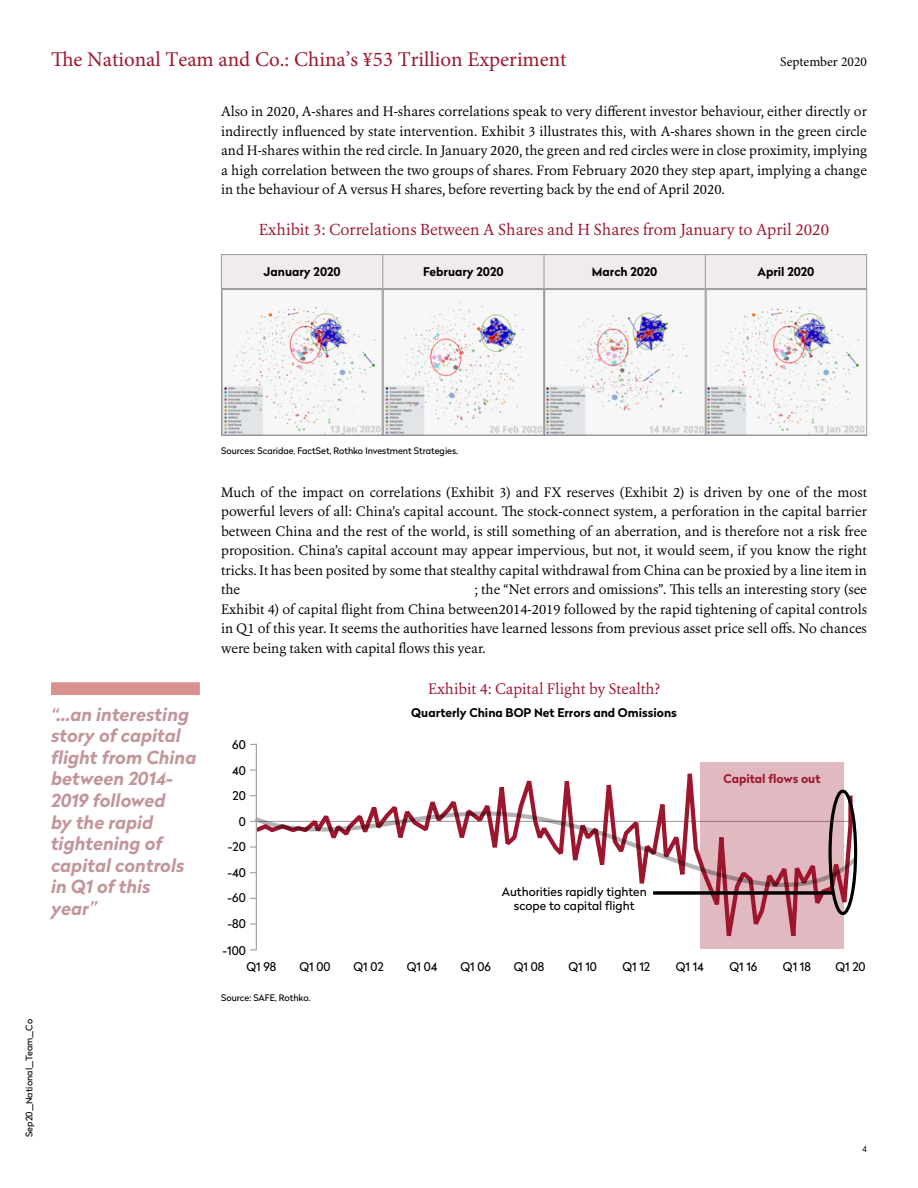
<style>
.page{position:relative;width:918px;height:1188px;background:#fff}
.page>*{position:absolute;margin:0;border:0;box-sizing:border-box;transform-origin:0 0}
.t1{font:21px "Minion Pro";color:#9d162e}
.t2{font:italic 700 18px/21.6px "Radikal";color:#c29699}
.t3{font:15.75px "Erato";color:#9d162e}
.t4{font:15px "Erato";color:#9d162e}
.t5{font:13.5px/19.5px "Erato";color:#000;text-align:justify}
.t6{font:13.5px "Minion Pro";color:#000}
.t7{font:12px/25.5px "Radikal";color:#000;text-align:center}
.t8{font:700 12px "Radikal";color:#000}
.t9{font:700 12px "Radikal";color:#9d162e}
.t10{font:9px "Radikal";color:#000}
.t11{font:300 9px "Radikal";color:#000}
</style>
<div class="page">
<div style="left:51px;top:682px;width:149px;height:13px;background:#d7918f"></div>
<div style="left:222px;top:255px;width:644px;height:33px;background:#f2ebec"></div>
<hr style="left:221px;top:254px;width:162px;height:1px;background:#9d9d9c">
<hr style="left:221px;top:255px;width:1px;height:33px;background:#9d9d9c">
<hr style="left:383px;top:254px;width:161px;height:1px;background:#9d9d9c">
<hr style="left:382px;top:255px;width:1px;height:33px;background:#9d9d9c">
<hr style="left:544px;top:254px;width:161px;height:1px;background:#9d9d9c">
<hr style="left:544px;top:255px;width:1px;height:33px;background:#9d9d9c">
<hr style="left:705px;top:254px;width:162px;height:1px;background:#9d9d9c">
<hr style="left:705px;top:255px;width:1px;height:33px;background:#9d9d9c">
<hr style="left:866px;top:255px;width:1px;height:33px;background:#9d9d9c">
<hr style="left:221px;top:288px;width:162px;height:1px;background:#9d9d9c">
<hr style="left:383px;top:288px;width:161px;height:1px;background:#9d9d9c">
<hr style="left:544px;top:288px;width:161px;height:1px;background:#9d9d9c">
<hr style="left:705px;top:288px;width:162px;height:1px;background:#9d9d9c">
<svg style="left:251px;top:743px;width:604px;height:208px"></svg>
<svg style="left:653px;top:891px;width:181px;height:4px"></svg>
<svg style="left:255px;top:811px;width:602px;height:76px"></svg>
<hr style="left:256px;top:744px;width:1px;height:206px;background:#9d9d9c">
<svg style="left:250px;top:923px;width:6px;height:2px"></svg>
<img style="left:223px;top:301px;width:642px;height:133px">
<div style="left:221px;top:289px;width:162px;height:147px;border:1px solid #9d9d9c"></div>
<div style="left:544px;top:289px;width:162px;height:147px;border:1px solid #9d9d9c"></div>
<div style="left:383px;top:289px;width:161px;height:147px;border:1px solid #9d9d9c"></div>
<div style="left:706px;top:289px;width:161px;height:147px;border:1px solid #9d9d9c"></div>
<h1 class="t1" style="left:51px;top:46px;width:517px">The National Team and Co.: China’s ¥53 Trillion Experiment</h1>
<p class="t6" style="left:780px;top:53px;width:88px">September 2020</p>
<p class="t5" style="left:221px;top:102px;width:647px">Also in 2020, A-shares and H-shares correlations speak to very different investor behaviour, either directly or indirectly influenced by state intervention. Exhibit 3 illustrates this, with A-shares shown in the green circle and H-shares within the red circle. In January 2020, the green and red circles were in close proximity, implying a high correlation between the two groups of shares. From February 2020 they step apart, implying a change in the behaviour of A versus H shares, before reverting back by the end of April 2020.</p>
<p class="t3" style="left:259px;top:220px;width:572px">Exhibit 3: Correlations Between A Shares and H Shares from January to April 2020</p>
<p class="t8" style="left:264px;top:263px;width:79px">January 2020</p>
<p class="t8" style="left:423px;top:263px;width:82px">February 2020</p>
<p class="t8" style="left:592px;top:263px;width:67px">March 2020</p>
<p class="t8" style="left:758px;top:263px;width:58px">April 2020</p>
<h2 class="t2" style="left:51px;top:702px;width:147px">“...an interesting story of capital flight from China between 2014-<br>2019 followed<br>by the rapid tightening of capital controls in Q1 of this year”</h2>
<p class="t10" style="left:23px;top:1137px;width:119px;rotate:-90deg">Sep20_National_Team_Co</p>
<p class="t10" style="left:221px;top:444px;width:239px">Sources: Scaridae, FactSet, Rothko Investment Strategies.</p>
<p class="t5" style="left:221px;top:482px;width:647px">Much of the impact on correlations (Exhibit 3) and FX reserves (Exhibit 2) is driven by one of the most powerful levers of all: China’s capital account. The stock-connect system, a perforation in the capital barrier between China and the rest of the world, is still something of an aberration, and is therefore not a risk free proposition. China’s capital account may appear impervious, but not, it would seem, if you know the right tricks. It has been posited by some that stealthy capital withdrawal from China can be proxied by a line item in the</p>
<p class="t5" style="left:221px;top:580px;width:647px;text-indent:253px">; the “Net errors and omissions”. This tells an interesting story (see Exhibit 4) of capital flight from China between2014-2019 followed by the rapid tightening of capital controls in Q1 of this year. It seems the authorities have learned lessons from previous asset price sell offs. No chances were being taken with capital flows this year.</p>
<p class="t4" style="left:428px;top:679px;width:233px">Exhibit 4: Capital Flight by Stealth?</p>
<p class="t8" style="left:411px;top:704px;width:267px">Quarterly China BOP Net Errors and Omissions</p>
<p class="t7" style="left:232px;top:732px;width:15px">60</p>
<p class="t7" style="left:227px;top:757px;width:20px;text-align:right">40<br>20<br>0 -20 -40 -60 -80</p>
<p class="t7" style="left:223px;top:937px;width:25px">-100</p>
<p class="t7" style="left:502px;top:883px;width:147px;line-height:14.4px">Authorities rapidly tighten scope to capital flight</p>
<p class="t9" style="left:724px;top:770px;width:98px">Capital flows out</p>
<p class="t7" style="left:246px;top:953px;width:32px">Q1 98</p>
<p class="t7" style="left:300px;top:953px;width:33px">Q1 00</p>
<p class="t7" style="left:353px;top:953px;width:32px">Q1 02</p>
<p class="t7" style="left:407px;top:953px;width:32px">Q1 04</p>
<p class="t7" style="left:460px;top:953px;width:32px">Q1 06</p>
<p class="t7" style="left:514px;top:953px;width:32px">Q1 08</p>
<p class="t7" style="left:569px;top:953px;width:30px">Q1 10</p>
<p class="t7" style="left:623px;top:953px;width:29px">Q1 12</p>
<p class="t7" style="left:676px;top:953px;width:30px">Q1 14</p>
<p class="t7" style="left:729px;top:953px;width:29px">Q1 16</p>
<p class="t7" style="left:783px;top:953px;width:29px">Q1 18</p>
<p class="t7" style="left:835px;top:953px;width:32px">Q1 20</p>
<p class="t10" style="left:221px;top:992px;width:91px">Source: SAFE, Rothko.</p>
<p class="t11" style="left:862px;top:1142px;width:6px">4</p>
</div>
